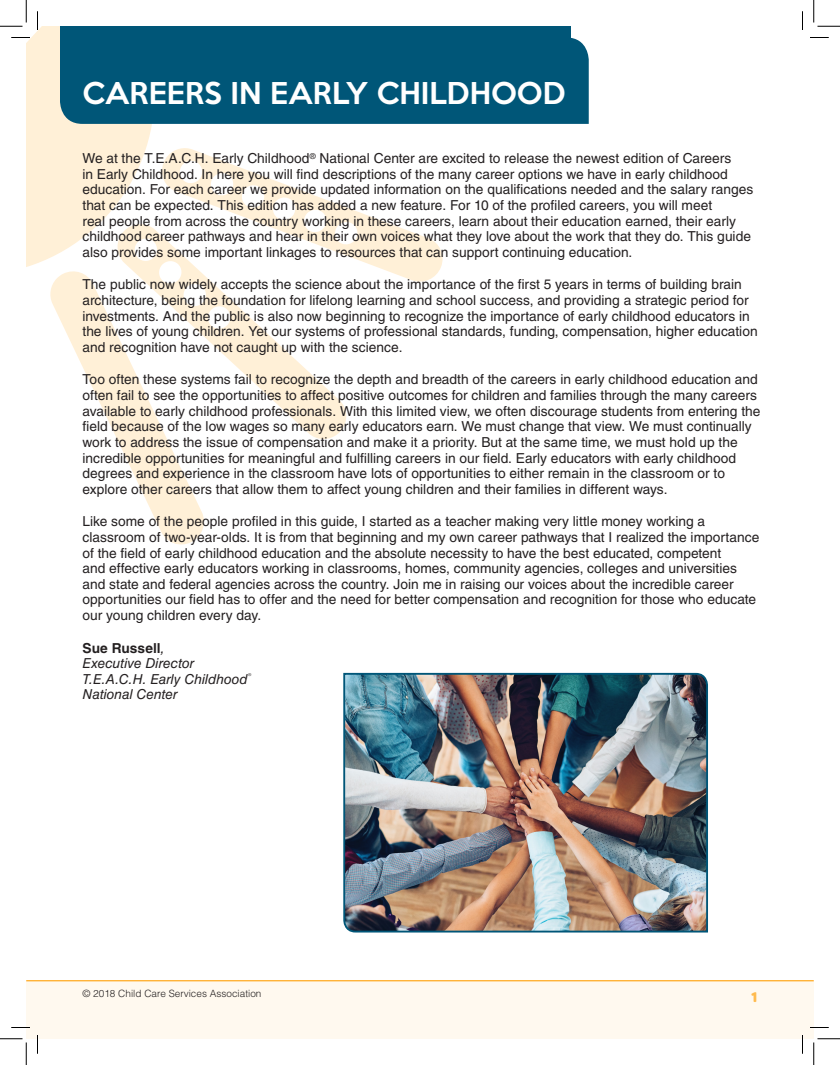
<style>
.page{position:relative;width:840px;height:1065px;background:#fff}
.page>*{position:absolute;margin:0;border:0;box-sizing:border-box;transform-origin:0 0}
.t1{font:500 27.5px "Keep Calm";letter-spacing:.005em;color:#fff}
.t2{font:800 15px "Domus Titling";color:#ffbb4e}
.Letter{font:13.75px/15.6px "Helvetica LT Std";color:#231f20}
.Letter-2{font:italic 13.75px/15.6px "Helvetica LT Std";color:#231f20}
.t3{font:300 10px "Helvetica LT Std";color:#231f20}
.s1{font-weight:700;font-style:normal}
</style>
<div class="page">
<div style="left:26px;top:981px;width:788px;height:58px;background:#fff9ef"></div>
<hr style="left:26px;top:980px;width:788px;height:1px;background:#ffaa21">
<svg style="left:50px;top:295px;width:154px;height:250px"></svg>
<svg style="left:26px;top:26px;width:126px;height:269px;fill:#fff0d7"></svg>
<svg style="left:162px;top:148px;width:281px;height:134px"></svg>
<svg style="left:115px;top:222px;width:234px;height:220px"></svg>
<div style="left:60px;top:38px;width:529px;height:86px;background:#005678"></div>
<img style="left:343px;top:672px;width:365px;height:261px">
<div style="left:60px;top:26px;width:510px;height:15px;background:#005678"></div>
<svg style="left:11px;top:37px;width:19px;height:1px"></svg>
<svg style="left:810px;top:37px;width:19px;height:1px"></svg>
<svg style="left:11px;top:1027px;width:19px;height:1px"></svg>
<svg style="left:810px;top:1027px;width:19px;height:1px"></svg>
<svg style="left:37px;top:11px;width:1px;height:19px"></svg>
<svg style="left:37px;top:1035px;width:1px;height:19px"></svg>
<svg style="left:802px;top:11px;width:1px;height:19px"></svg>
<svg style="left:802px;top:1035px;width:1px;height:19px"></svg>
<svg style="left:0;top:0;width:27px;height:27px"></svg>
<svg style="left:0;top:1039px;width:27px;height:26px"></svg>
<svg style="left:814px;top:0;width:26px;height:27px"></svg>
<svg style="left:814px;top:1039px;width:26px;height:26px"></svg>
<h1 class="t1" style="left:82px;top:70px;width:485px">CAREERS IN EARLY CHILDHOOD</h1>
<p class="Letter" style="left:82px;top:151px;width:672px">We at the T.E.A.C.H. Early Childhood<sup>®</sup> National Center are excited to release the newest edition of Careers<br>in Early Childhood. In here you will find descriptions of the many career options we have in early childhood education. For each career we provide updated information on the qualifications needed and the salary ranges that can be expected. This edition has added a new feature. For 10 of the profiled careers, you will meet<br>real people from across the country working in these careers, learn about their education earned, their early childhood career pathways and hear in their own voices what they love about the work that they do. This guide also provides some important linkages to resources that can support continuing education.</p>
<p class="Letter" style="left:82px;top:277px;width:677px">The public now widely accepts the science about the importance of the first 5 years in terms of building brain architecture, being the foundation for lifelong learning and school success, and providing a strategic period for investments. And the public is also now beginning to recognize the importance of early childhood educators in the lives of young children. Yet our systems of professional standards, funding, compensation, higher education and recognition have not caught up with the science.</p>
<p class="Letter" style="left:82px;top:372px;width:680px">Too often these systems fail to recognize the depth and breadth of the careers in early childhood education and often fail to see the opportunities to affect positive outcomes for children and families through the many careers available to early childhood professionals. With this limited view, we often discourage students from entering the field because of the low wages so many early educators earn. We must change that view. We must continually work to address the issue of compensation and make it a priority. But at the same time, we must hold up the incredible opportunities for meaningful and fulfilling careers in our field. Early educators with early childhood degrees and experience in the classroom have lots of opportunities to either remain in the classroom or to explore other careers that allow them to affect young children and their families in different ways.</p>
<p class="Letter" style="left:82px;top:514px;width:678px">Like some of the people profiled in this guide, I started as a teacher making very little money working a classroom of two-year-olds. It is from that beginning and my own career pathways that I realized the importance of the field of early childhood education and the absolute necessity to have the best educated, competent<br>and effective early educators working in classrooms, homes, community agencies, colleges and universities and state and federal agencies across the country. Join me in raising our voices about the incredible career opportunities our field has to offer and the need for better compensation and recognition for those who educate our young children every day.</p>
<p class="Letter-2" style="left:82px;top:640px;width:171px"><span class="s1">Sue Russell</span>,<br>Executive Director<br>T.E.A.C.H. Early Childhood<sup>®<br></sup>National Center</p>
<p class="t3" style="left:82px;top:987px;width:180px">© 2018 Child Care Services Association</p>
<p class="t2" style="left:751px;top:987px;width:8px">1</p>
</div>
